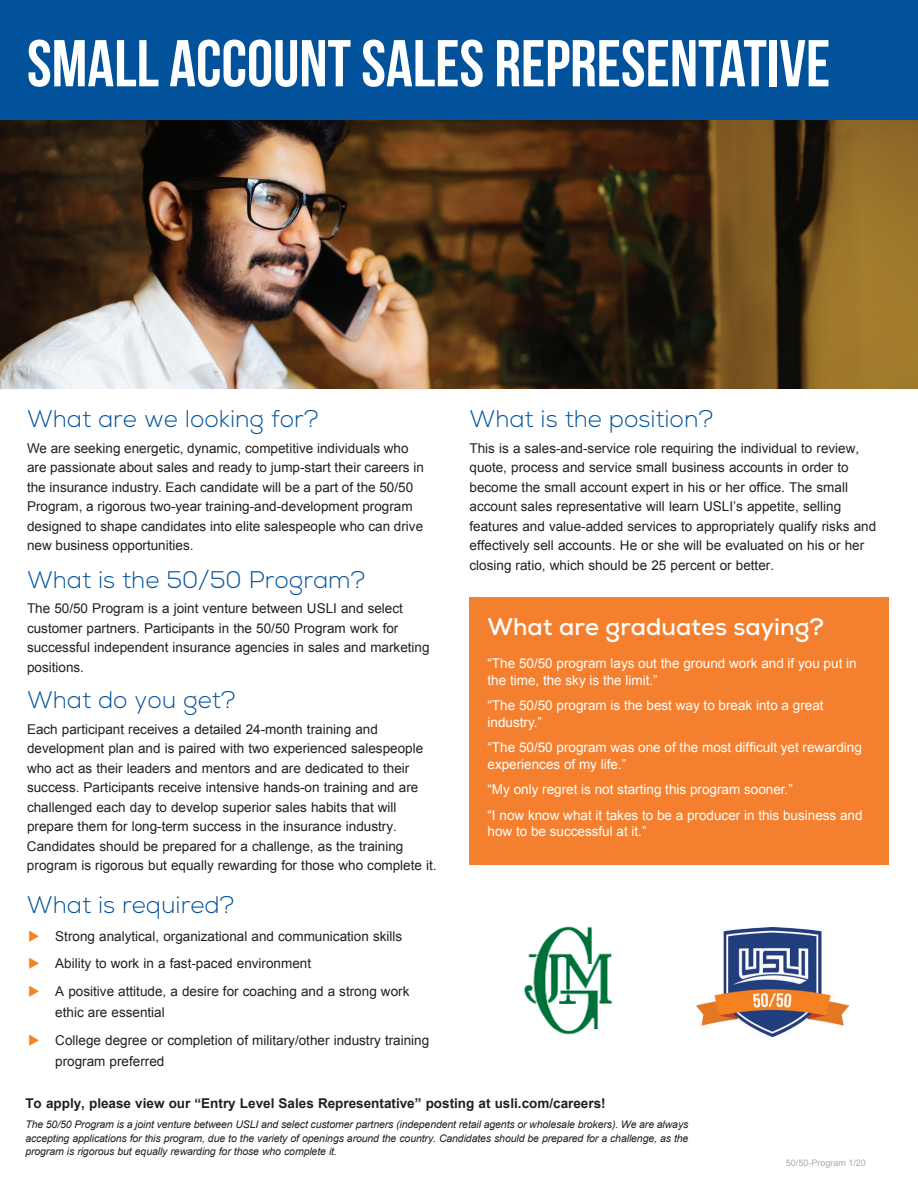
<style>
.page{position:relative;width:918px;height:1188px;background:#fff}
.page>*{position:absolute;margin:0;border:0;box-sizing:border-box;transform-origin:0 0}
.t1{font:66px "Bebas Neue";color:#fff}
.t2{font:300 24px "Nexa";color:#01529a}
.t3{font:700 24px "Nexa";color:#fff}
.t4{font:13.5px/19.5px "Arial";color:#231f20}
.t5{font:13.5px/16.5px "Arial";color:#fff}
.t6{font:700 13.5px "Arial";color:#231f20}
.t7{font:italic 10.5px/13.5px "Arial";letter-spacing:-.01em;color:#231f20;text-align:justify}
.t8{font:9px "Arial";color:#aaabaf}
.s1{color:#f58220}
</style>
<div class="page">
<div style="left:0;top:0;width:918px;height:122px;background:#01529a"></div>
<img style="left:696px;top:928px;width:152px;height:108px">
<div style="left:469px;top:597px;width:420px;height:268px;background:#f4802f"></div>
<img style="left:0;top:121px;width:918px;height:267px">
<img style="left:524px;top:926px;width:89px;height:109px">
<h1 class="t1" style="left:27px;top:27px;width:805px">SMALL ACCOUNT SALES REPRESENTATIVE</h1>
<h2 class="t2" style="left:27px;top:405px;width:293px">What are we looking for?</h2>
<p class="t4" style="left:27px;top:438px;width:398px">We are seeking energetic, dynamic, competitive individuals who are passionate about sales and ready to jump-start their careers in the insurance industry. Each candidate will be a part of the 50/50<br>Program, a rigorous two-year training-and-development program designed to shape candidates into elite salespeople who can drive new business opportunities.</p>
<h2 class="t2" style="left:27px;top:565px;width:340px">What is the 50/50 Program?</h2>
<p class="t4" style="left:27px;top:599px;width:404px">The 50/50 Program is a joint venture between USLI and select customer partners. Participants in the 50/50 Program work for successful independent insurance agencies in sales and marketing positions.</p>
<h2 class="t2" style="left:27px;top:686px;width:210px">What do you get?</h2>
<p class="t4" style="left:27px;top:720px;width:411px">Each participant receives a detailed 24-month training and development plan and is paired with two experienced salespeople who act as their leaders and mentors and are dedicated to their success. Participants receive intensive hands-on training and are challenged each day to develop superior sales habits that will prepare them for long-term success in the insurance industry.<br>Candidates should be prepared for a challenge, as the training program is rigorous but equally rewarding for those who complete it.</p>
<h2 class="t2" style="left:27px;top:891px;width:209px">What is required?</h2>
<p class="t4" style="left:28px;top:926px;width:376px"><span class="s1">◆</span> Strong analytical, organizational and communication skills</p>
<p class="t4" style="left:28px;top:954px;width:284px"><span class="s1">◆</span> Ability to work in a fast-paced environment</p>
<p class="t4" style="left:55px;top:981px;width:356px;line-height:21px;text-indent:-27px"><span class="s1">◆</span> A positive attitude, a desire for coaching and a strong work ethic are essential</p>
<p class="t4" style="left:55px;top:1030px;width:376px;line-height:21px;text-indent:-27px"><span class="s1">◆</span> College degree or completion of military/other industry training program preferred</p>
<h2 class="t2" style="left:470px;top:405px;width:245px">What is the position?</h2>
<p class="t4" style="left:470px;top:438px;width:408px">This is a sales-and-service role requiring the individual to review, quote, process and service small business accounts in order to become the small account expert in his or her office. The small account sales representative will learn USLI’s appetite, selling features and value-added services to appropriately qualify risks and effectively sell accounts. He or she will be evaluated on his or her closing ratio, which should be 25 percent or better.</p>
<h2 class="t3" style="left:488px;top:611px;width:338px">What are graduates saying?</h2>
<p class="t5" style="left:488px;top:655px;width:371px">“The 50/50 program lays out the ground work and if you put in the time, the sky is the limit.”</p>
<p class="t5" style="left:488px;top:697px;width:338px">“The 50/50 program is the best way to break into a great industry.”</p>
<p class="t5" style="left:488px;top:739px;width:376px">“The 50/50 program was one of the most difficult yet rewarding experiences of my life.”</p>
<p class="t5" style="left:488px;top:777px;width:377px;line-height:25.5px">“My only regret is not starting this program sooner.”<br>“I now know what it takes to be a producer in this business and</p>
<p class="t5" style="left:488px;top:823px;width:161px">how to be successful at it.”</p>
<p class="t6" style="left:25px;top:1094px;width:582px">To apply, please view our “Entry Level Sales Representative” posting at usli.com/careers!</p>
<p class="t7" style="left:25px;top:1118px;width:665px">The 50/50 Program is a joint venture between USLI and select customer partners (independent retail agents or wholesale brokers). We are always accepting applications for this program, due to the variety of openings around the country. Candidates should be prepared for a challenge, as the program is rigorous but equally rewarding for those who complete it.</p>
<p class="t8" style="left:786px;top:1157px;width:82px">50/50-Program 1/20</p>
</div>
